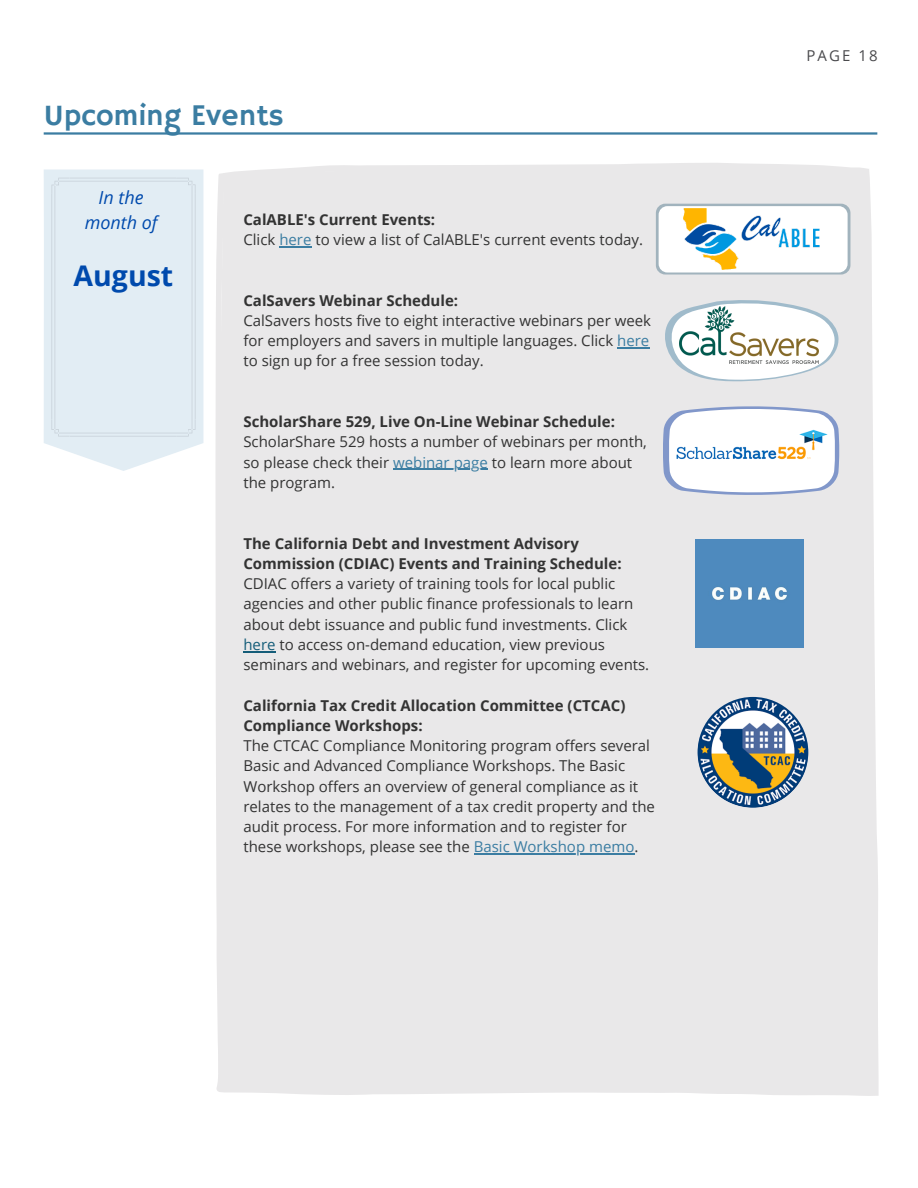
<style>
.page{position:relative;width:918px;height:1188px;background:#fff}
.page>*{position:absolute;margin:0;border:0;box-sizing:border-box;transform-origin:0 0}
.t1{font:30px "Hammersmith One";color:#3b7da2}
.t2{font:700 28.5px "Open Sans";color:#004aad}
.t3{font:italic 18px/25px "Open Sans";color:#004aad;text-align:center}
.t4{font:15px/20.2px "Open Sans";color:#333}
.t5{font:15px "Open Sans";letter-spacing:.14em;color:#4a4a4d}
.s1{font-weight:700}
.s2{color:#3b7da2}
.s3{color:#155d79}
</style>
<div class="page">
<hr style="left:44px;top:132px;width:833px;height:3px;background:#3b7da2">
<svg style="left:44px;top:169px;width:159px;height:302px;fill:#e2edf4"></svg>
<svg style="left:51px;top:178px;width:144px;height:258px;background:#e0ebf2"></svg>
<div style="left:216px;top:163px;width:662px;height:933px;background:#e9e8e9"></div>
<hr style="left:279px;top:246px;width:33px;height:1px;background:#3b7da2">
<hr style="left:617px;top:347px;width:32px;height:1px;background:#3b7da2">
<hr style="left:393px;top:469px;width:95px;height:1px;background:#3b7da2">
<hr style="left:243px;top:651px;width:33px;height:1px;background:#155d79">
<hr style="left:474px;top:854px;width:160px;height:1px;background:#3b7da2">
<svg style="left:659px;top:299px;width:180px;height:83px"></svg>
<img style="left:679px;top:307px;width:140px;height:56px">
<svg style="left:663px;top:406px;width:176px;height:89px"></svg>
<img style="left:675px;top:411px;width:154px;height:77px">
<div style="left:695px;top:540px;width:108px;height:108px;background:#4e8abe"></div>
<img style="left:698px;top:697px;width:110px;height:111px;border-radius:50%">
<svg style="left:656px;top:204px;width:194px;height:71px"></svg>
<div style="left:659px;top:206px;width:189px;height:67px;background:#fff;border-radius:9px"></div>
<img style="left:683px;top:208px;width:137px;height:62px">
<p class="t1" style="left:44px;top:98px;width:242px">Upcoming Events</p>
<p class="t3" style="left:85px;top:184px;width:74px">In the month of</p>
<p class="t2" style="left:74px;top:256px;width:101px">August</p>
<p class="t4" style="left:243px;top:209px;width:401px"><span class="s1">CalABLE's Current Events:<br></span>Click <span class="s2">here</span> to view a list of CalABLE's current events today.</p>
<p class="t4" style="left:243px;top:290px;width:409px"><span class="s1">CalSavers Webinar Schedule:<br></span>CalSavers hosts five to eight interactive webinars per week for employers and savers in multiple languages. Click <span class="s2">here </span>to sign up for a free session today.</p>
<p class="t4" style="left:243px;top:411px;width:405px"><span class="s1">ScholarShare 529, Live On-Line Webinar Schedule:<br></span>ScholarShare 529 hosts a number of webinars per month, so please check their <span class="s2">webinar page</span> to learn more about the program.</p>
<p class="t4" style="left:243px;top:533px;width:407px"><span class="s1">The California Debt and Investment Advisory Commission (CDIAC) Events and Training Schedule:<br></span>CDIAC offers a variety of training tools for local public agencies and other public finance professionals to learn about debt issuance and public fund investments. Click <span class="s3">here</span> to access on-demand education, view previous seminars and webinars, and register for upcoming events.</p>
<p class="t4" style="left:243px;top:695px;width:413px"><span class="s1">California Tax Credit Allocation Committee (CTCAC)<br>Compliance Workshops:<br></span>The CTCAC Compliance Monitoring program offers several Basic and Advanced Compliance Workshops. The Basic Workshop offers an overview of general compliance as it relates to the management of a tax credit property and the audit process. For more information and to register for these workshops, please see the <span class="s2">Basic Workshop memo</span>.</p>
<p class="t5" style="left:806px;top:45px;width:73px">PAGE 18</p>
</div>
